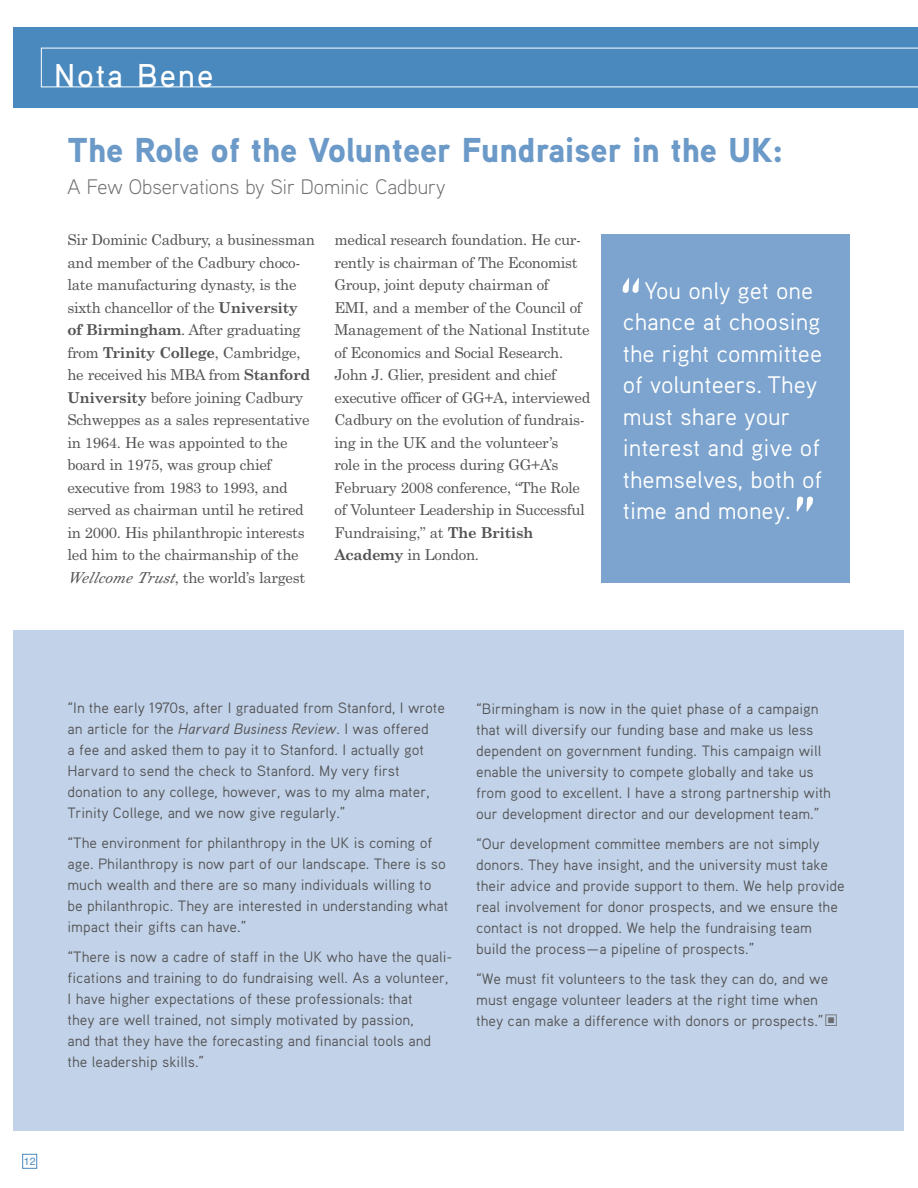
<style>
.page{position:relative;width:918px;height:1188px;background:#fff}
.page>*{position:absolute;margin:0;border:0;box-sizing:border-box;transform-origin:0 0}
.t1{font:67.5px "Aaux Pro";color:#fff}
.t2{font:900 34.5px "Aaux Pro";color:#6b99c8}
.t3{font:500 33px "Aaux Pro";letter-spacing:.06em;color:#fff}
.t4{font:24px/31.5px "Aaux Pro";color:#fff}
.t5{font:300 21px "Aaux Pro";color:#6c6d70}
.t6{font:15px/21px "Aaux Pro";color:#535355}
.t7{font:15px/22.5px "Century Schoolbook";letter-spacing:-.02em;color:#535355}
.t8{font:10.5px "Helvetica";color:#4a89be}
.s1{font-weight:700}
.s2{font-style:italic}
.s3{font-family:"Quirks ICG";font-size:16.5px;color:#6c6d70}
</style>
<div class="page">
<div style="left:14px;top:630px;width:890px;height:501px;background:#c2d3e9"></div>
<div style="left:22px;top:1154px;width:15px;height:15px;border:1px solid #4a89be"></div>
<div style="left:14px;top:27px;width:904px;height:81px;background:#4a89be"></div>
<svg style="left:41px;top:48px;width:877px;height:39px"></svg>
<div style="left:602px;top:234px;width:248px;height:349px;background:#7ca4ce"></div>
<h3 class="t3" style="left:54px;top:64px;width:161px">Nota Bene</h3>
<h2 class="t2" style="left:68px;top:138px;width:717px">The Role of the Volunteer Fundraiser in the UK:</h2>
<h3 class="t5" style="left:68px;top:179px;width:379px">A Few Observations by Sir Dominic Cadbury</h3>
<p class="t7" style="left:67px;top:230px;width:249px">Sir Dominic Cadbury, a businessman and member of the Cadbury choco&shy;late manufacturing dynasty, is the sixth chancellor of the <span class="s1">University of Birmingham</span>. After graduating from <span class="s1">Trinity College</span>, Cambridge, he received his MBA from <span class="s1">Stanford University</span> before joining Cadbury Schweppes as a sales representative in 1964. He was appointed to the board in 1975, was group chief executive from 1983 to 1993, and served as chairman until he retired in 2000. His philanthropic interests led him to the chairmanship of the <span class="s2">Wellcome Trust</span>, the world’s largest</p>
<p class="t7" style="left:334px;top:230px;width:257px">medical research foundation. He cur&shy;rently is chairman of The Economist Group, joint deputy chairman of<br>EMI, and a member of the Council of Management of the National Institute of Economics and Social Research.<br>John J. Glier, president and chief executive officer of GG+A, interviewed Cadbury on the evolution of fundrais&shy;ing in the UK and the volunteer’s<br>role in the process during GG+A’s February 2008 conference, “The Role of Volunteer Leadership in Successful Fundraising,” at <span class="s1">The British Academy</span> in London.</p>
<h1 class="t1" style="left:618px;top:282px;width:27px">“</h1>
<h3 class="t4" style="left:623px;top:277px;width:201px;text-indent:21px">You only get one chance at choosing the right committee of volunteers. They must share your interest and give of themselves, both of time and money.</h3>
<h1 class="t1" style="left:792px;top:500px;width:27px">”</h1>
<p class="t6" style="left:67px;top:699px;width:379px">“In the early 1970s, after I graduated from Stanford, I wrote an article for the <span class="s2">Harvard Business Review</span>. I was offered<br>a fee and asked them to pay it to Stanford. I actually got Harvard to send the check to Stanford. My very first donation to any college, however, was to my alma mater, Trinity College, and we now give regularly.”</p>
<p class="t6" style="left:67px;top:834px;width:382px">“The environment for philanthropy in the UK is coming of age. Philanthropy is now part of our landscape. There is so much wealth and there are so many individuals willing to be philanthropic. They are interested in understanding what impact their gifts can have.”</p>
<p class="t6" style="left:67px;top:948px;width:387px">“There is now a cadre of staff in the UK who have the quali&shy;fications and training to do fundraising well. As a volunteer, I have higher expectations of these professionals: that<br>they are well trained, not simply motivated by passion,<br>and that they have the forecasting and financial tools and the leadership skills.”</p>
<p class="t6" style="left:476px;top:699px;width:356px">“Birmingham is now in the quiet phase of a campaign that will diversify our funding base and make us less dependent on government funding. This campaign will enable the university to compete globally and take us from good to excellent. I have a strong partnership with our development director and our development team.”</p>
<p class="t6" style="left:476px;top:834px;width:370px">“Our development committee members are not simply donors. They have insight, and the university must take their advice and provide support to them. We help provide real involvement for donor prospects, and we ensure the contact is not dropped. We help the fundraising team build the process—a pipeline of prospects.”</p>
<p class="t6" style="left:476px;top:969px;width:364px">“We must fit volunteers to the task they can do, and we must engage volunteer leaders at the right time when they can make a difference with donors or prospects.”<span class="s3">¡</span></p>
<p class="t8" style="left:24px;top:1157px;width:13px">12</p>
</div>
